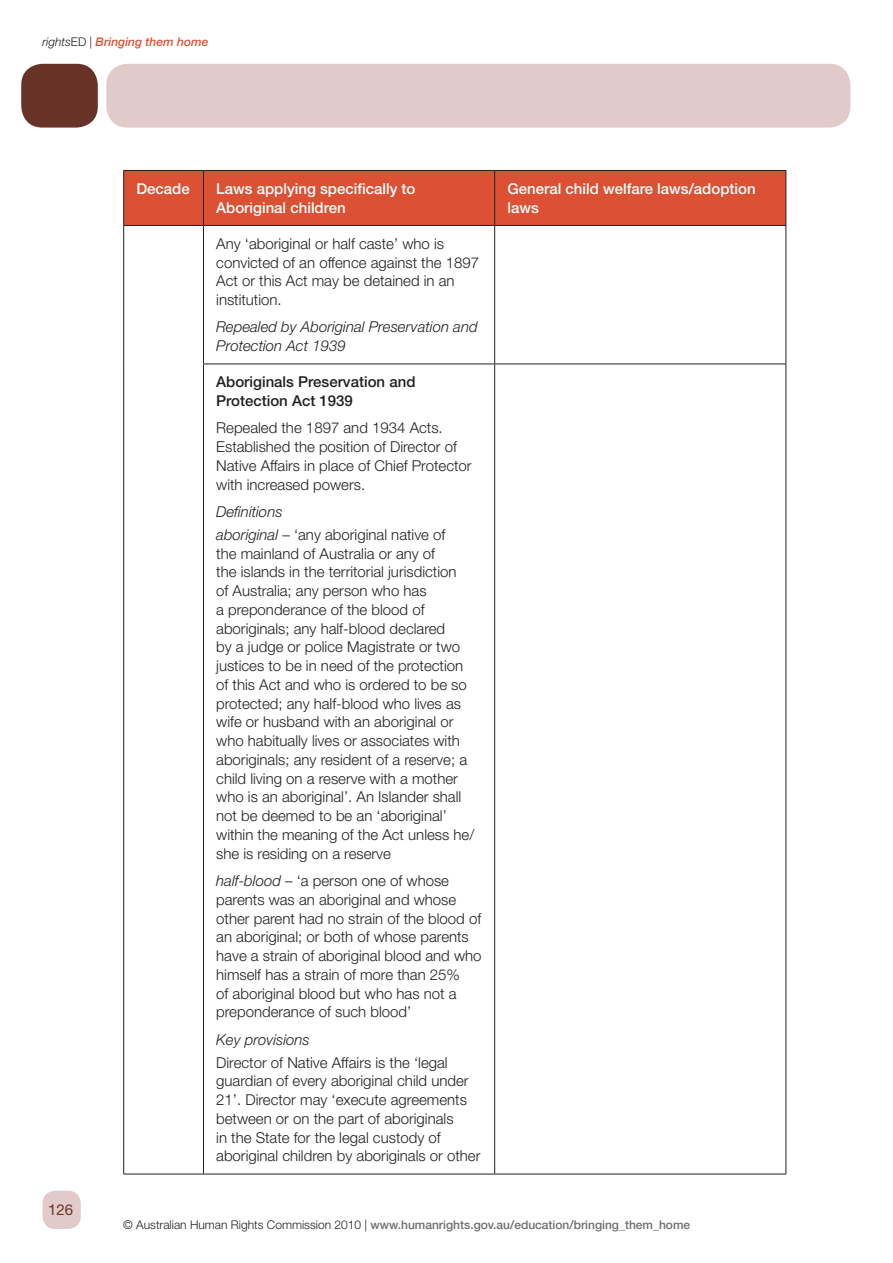
<style>
.page{position:relative;width:893px;height:1263px;background:#fff}
.page>*{position:absolute;margin:0;border:0;box-sizing:border-box;transform-origin:0 0}
.t1{font:300 15px/18.8px "Helvetica Neue LT Std";color:#231f20}
.t2{font:500 15px/18.8px "Helvetica Neue LT Std";color:#fff}
.t3{font:italic 300 15px/18.8px "Helvetica Neue LT Std";color:#231f20}
.t4{font:500 15px/18.8px "Helvetica Neue LT Std";color:#231f20}
.t5{font:15px "Helvetica Neue LT Std";color:#673327}
.t6{font:500 12px "Helvetica Neue LT Std";color:#6d6e70}
.t7{font:italic 500 12px "Helvetica Neue LT Std";color:#dc5034}
.s1{font-weight:300;color:#231f20}
.s2{font-weight:300;font-style:normal;color:#231f20}
.s3{font-style:italic}
</style>
<div class="page">
<div style="left:43px;top:1191px;width:38px;height:38px;background:#e2cacb;border-radius:13px"></div>
<div style="left:106px;top:64px;width:744px;height:64px;background:#e2cacb;border-radius:21px"></div>
<div style="left:21px;top:64px;width:77px;height:64px;background:#673327;border-radius:21px"></div>
<div style="left:124px;top:171px;width:661px;height:54px;background:#dc5034"></div>
<hr style="left:123px;top:170px;width:80px;height:1px;background:#231f20">
<hr style="left:123px;top:171px;width:1px;height:54px;background:#231f20">
<hr style="left:203px;top:170px;width:292px;height:1px;background:#231f20">
<hr style="left:203px;top:171px;width:1px;height:54px;background:#231f20">
<hr style="left:495px;top:170px;width:291px;height:1px;background:#231f20">
<hr style="left:494px;top:171px;width:1px;height:54px;background:#231f20">
<hr style="left:785px;top:171px;width:1px;height:54px;background:#231f20">
<hr style="left:123px;top:225px;width:80px;height:1px;background:#231f20">
<hr style="left:123px;top:226px;width:1px;height:138px;background:#231f20">
<hr style="left:203px;top:225px;width:292px;height:1px;background:#231f20">
<hr style="left:203px;top:226px;width:1px;height:138px;background:#231f20">
<hr style="left:495px;top:225px;width:291px;height:1px;background:#231f20">
<hr style="left:494px;top:226px;width:1px;height:138px;background:#231f20">
<hr style="left:785px;top:226px;width:1px;height:138px;background:#231f20">
<hr style="left:123px;top:364px;width:1px;height:810px;background:#231f20">
<hr style="left:203px;top:364px;width:292px;height:1px;background:#231f20">
<hr style="left:203px;top:364px;width:1px;height:810px;background:#231f20">
<hr style="left:495px;top:364px;width:291px;height:1px;background:#231f20">
<hr style="left:494px;top:364px;width:1px;height:810px;background:#231f20">
<hr style="left:785px;top:364px;width:1px;height:810px;background:#231f20">
<hr style="left:123px;top:1174px;width:80px;height:1px;background:#231f20">
<hr style="left:203px;top:1174px;width:292px;height:1px;background:#231f20">
<hr style="left:495px;top:1174px;width:291px;height:1px;background:#231f20">
<p class="t7" style="left:43px;top:34px;width:168px"><span class="s1">rights</span><span class="s2">ED |</span> Bringing them home</p>
<p class="t5" style="left:48px;top:1201px;width:27px">126</p>
<p class="t2" style="left:136px;top:179px;width:55px">Decade</p>
<p class="t2" style="left:216px;top:179px;width:201px">Laws applying specifically to<br>Aboriginal children</p>
<p class="t2" style="left:507px;top:179px;width:250px">General child welfare laws/adoption laws</p>
<p class="t1" style="left:216px;top:234px;width:264px">Any ‘aboriginal or half caste’ who is convicted of an offence against the 1897<br>Act or this Act may be detained in an institution.</p>
<p class="t3" style="left:216px;top:317px;width:263px">Repealed by Aboriginal Preservation and<br>Protection Act 1939</p>
<p class="t4" style="left:216px;top:373px;width:201px">Aboriginals Preservation and<br>Protection Act 1939</p>
<p class="t1" style="left:216px;top:418px;width:257px">Repealed the 1897 and 1934 Acts.<br>Established the position of Director of Native Affairs in place of Chief Protector with increased powers.</p>
<p class="t1" style="left:216px;top:500px;width:231px;line-height:23px"><span class="s3">Definitions<br>aboriginal</span> – ‘any aboriginal native of</p>
<p class="t1" style="left:216px;top:544px;width:260px">the mainland of Australia or any of<br>the islands in the territorial jurisdiction<br>of Australia; any person who has<br>a preponderance of the blood of aboriginals; any half-blood declared<br>by a judge or police Magistrate or two justices to be in need of the protection of this Act and who is ordered to be so protected; any half-blood who lives as wife or husband with an aboriginal or who habitually lives or associates with aboriginals; any resident of a reserve; a child living on a reserve with a mother who is an aboriginal’. An Islander shall not be deemed to be an ‘aboriginal’ within the meaning of the Act unless he/ she is residing on a reserve</p>
<p class="t1" style="left:216px;top:871px;width:267px"><span class="s3">half-blood</span> – ‘a person one of whose parents was an aboriginal and whose other parent had no strain of the blood of an aboriginal; or both of whose parents have a strain of aboriginal blood and who himself has a strain of more than 25%<br>of aboriginal blood but who has not a preponderance of such blood’</p>
<p class="t3" style="left:216px;top:1029px;width:95px">Key provisions</p>
<p class="t1" style="left:216px;top:1052px;width:266px">Director of Native Affairs is the ‘legal guardian of every aboriginal child under 21’. Director may ‘execute agreements between or on the part of aboriginals<br>in the State for the legal custody of aboriginal children by aboriginals or other</p>
<p class="t6" style="left:123px;top:1217px;width:568px"><span class="s1">© Australian Human Rights Commission 2010 |</span> www.humanrights.gov.au/education/bringing_them_home</p>
</div>
